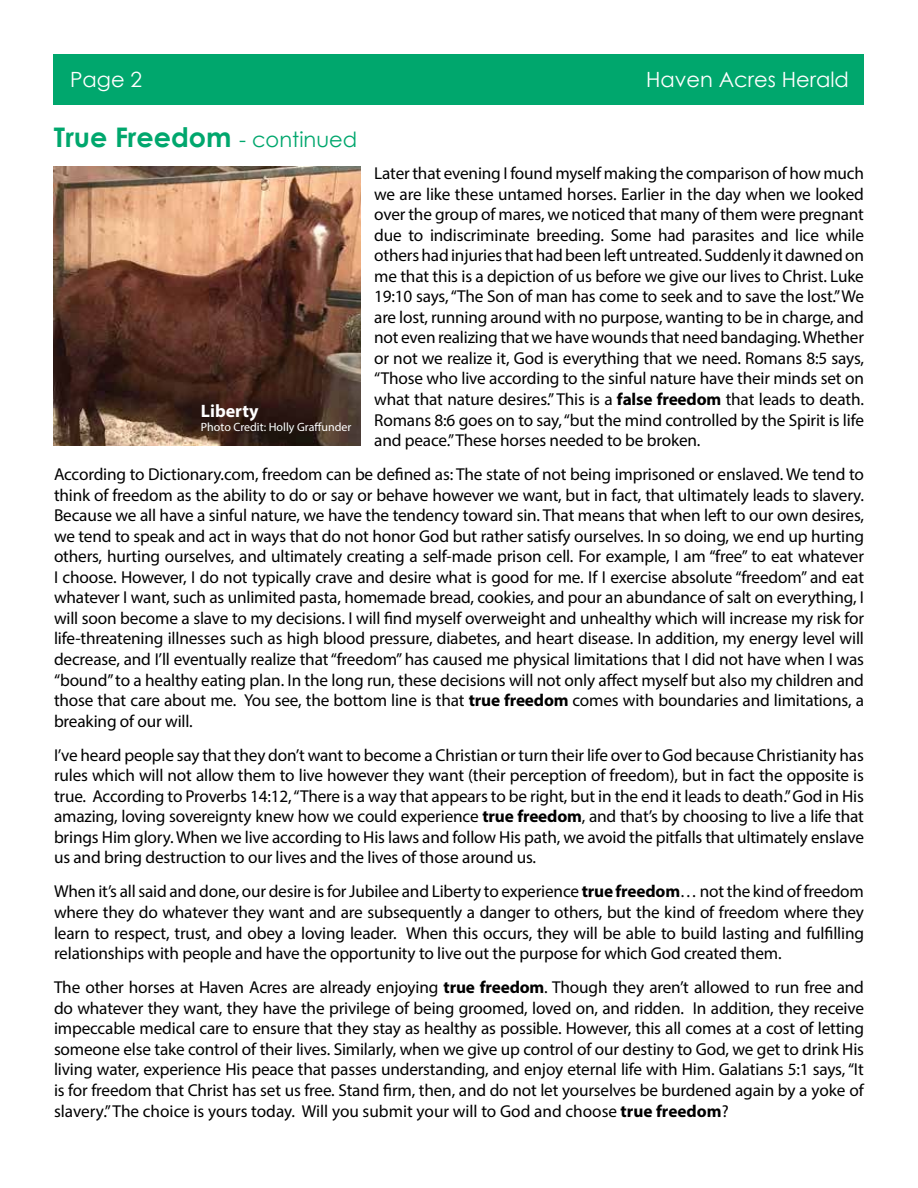
<style>
.page{position:relative;width:918px;height:1188px;background:#fff}
.page>*{position:absolute;margin:0;border:0;box-sizing:border-box;transform-origin:0 0}
.t1{font:700 27px "Century Gothic";color:#00a76d}
.t2{font:21px "Century Gothic";color:#fff}
.t3{font:700 18px "Myriad Pro";color:#fff}
.t4{font:17.25px/20.5px "Myriad Pro";letter-spacing:-.01em;color:#000;text-align:justify}
.t5{font:12px "Myriad Pro";color:#fff}
.s1{font-weight:400;font-size:21px}
.s2{font-weight:700}
</style>
<div class="page">
<img style="left:54px;top:166px;width:307px;height:280px">
<div style="left:54px;top:54px;width:810px;height:51px;background:#00a76d"></div>
<p class="t2" style="left:70px;top:65px;width:74px">Page 2</p>
<p class="t2" style="left:646px;top:65px;width:204px">Haven Acres Herald</p>
<h1 class="t1" style="left:54px;top:117px;width:305px">True Freedom <span class="s1">- continued</span></h1>
<p class="t4" style="left:374px;top:163px;width:491px">Later that evening I found myself making the comparison of how much we are like these untamed horses. Earlier in the day when we looked over the group of mares, we noticed that many of them were pregnant due to indiscriminate breeding. Some had parasites and lice while others had injuries that had been left untreated. Suddenly it dawned on me that this is a depiction of us before we give our lives to Christ. Luke 19:10 says, “The Son of man has come to seek and to save the lost.” We are lost, running around with no purpose, wanting to be in charge, and not even realizing that we have wounds that need bandaging. Whether or not we realize it, God is everything that we need. Romans 8:5 says, “Those who live according to the sinful nature have their minds set on what that nature desires.” This is a <span class="s2">false freedom</span> that leads to death.<br>Romans 8:6 goes on to say, “but the mind controlled by the Spirit is life and peace.” These horses needed to be broken.</p>
<p class="t4" style="left:54px;top:464px;width:812px">According to Dictionary.com, freedom can be defined as: The state of not being imprisoned or enslaved. We tend to think of freedom as the ability to do or say or behave however we want, but in fact, that ultimately leads to slavery.<br>Because we all have a sinful nature, we have the tendency toward sin. That means that when left to our own desires, we tend to speak and act in ways that do not honor God but rather satisfy ourselves. In so doing, we end up hurting others, hurting ourselves, and ultimately creating a self-made prison cell. For example, I am “free” to eat whatever I choose. However, I do not typically crave and desire what is good for me. If I exercise absolute “freedom” and eat whatever I want, such as unlimited pasta, homemade bread, cookies, and pour an abundance of salt on everything, I will soon become a slave to my decisions. I will find myself overweight and unhealthy which will increase my risk for life-threatening illnesses such as high blood pressure, diabetes, and heart disease. In addition, my energy level will decrease, and I’ll eventually realize that “freedom” has caused me physical limitations that I did not have when I was “bound” to a healthy eating plan. In the long run, these decisions will not only affect myself but also my children and those that care about me. You see, the bottom line is that <span class="s2">true freedom</span> comes with boundaries and limitations, a breaking of our will.</p>
<p class="t4" style="left:54px;top:744px;width:812px">I’ve heard people say that they don’t want to become a Christian or turn their life over to God because Christianity has rules which will not allow them to live however they want (their perception of freedom), but in fact the opposite is true. According to Proverbs 14:12, “There is a way that appears to be right, but in the end it leads to death.” God in His amazing, loving sovereignty knew how we could experience <span class="s2">true freedom</span>, and that’s by choosing to live a life that brings Him glory. When we live according to His laws and follow His path, we avoid the pitfalls that ultimately enslave us and bring destruction to our lives and the lives of those around us.</p>
<p class="t4" style="left:54px;top:881px;width:812px">When it’s all said and done, our desire is for Jubilee and Liberty to experience <span class="s2">true freedom</span>… not the kind of freedom where they do whatever they want and are subsequently a danger to others, but the kind of freedom where they learn to respect, trust, and obey a loving leader. When this occurs, they will be able to build lasting and fulfilling relationships with people and have the opportunity to live out the purpose for which God created them.</p>
<p class="t4" style="left:54px;top:977px;width:812px">The other horses at Haven Acres are already enjoying <span class="s2">true freedom</span>. Though they aren’t allowed to run free and do whatever they want, they have the privilege of being groomed, loved on, and ridden. In addition, they receive impeccable medical care to ensure that they stay as healthy as possible. However, this all comes at a cost of letting someone else take control of their lives. Similarly, when we give up control of our destiny to God, we get to drink His living water, experience His peace that passes understanding, and enjoy eternal life with Him. Galatians 5:1 says, “It is for freedom that Christ has set us free. Stand firm, then, and do not let yourselves be burdened again by a yoke of slavery.” The choice is yours today. Will you submit your will to God and choose <span class="s2">true freedom</span>?</p>
<p class="t3" style="left:201px;top:399px;width:59px">Liberty</p>
<p class="t5" style="left:201px;top:420px;width:152px">Photo Credit: Holly Graffunder</p>
</div>
